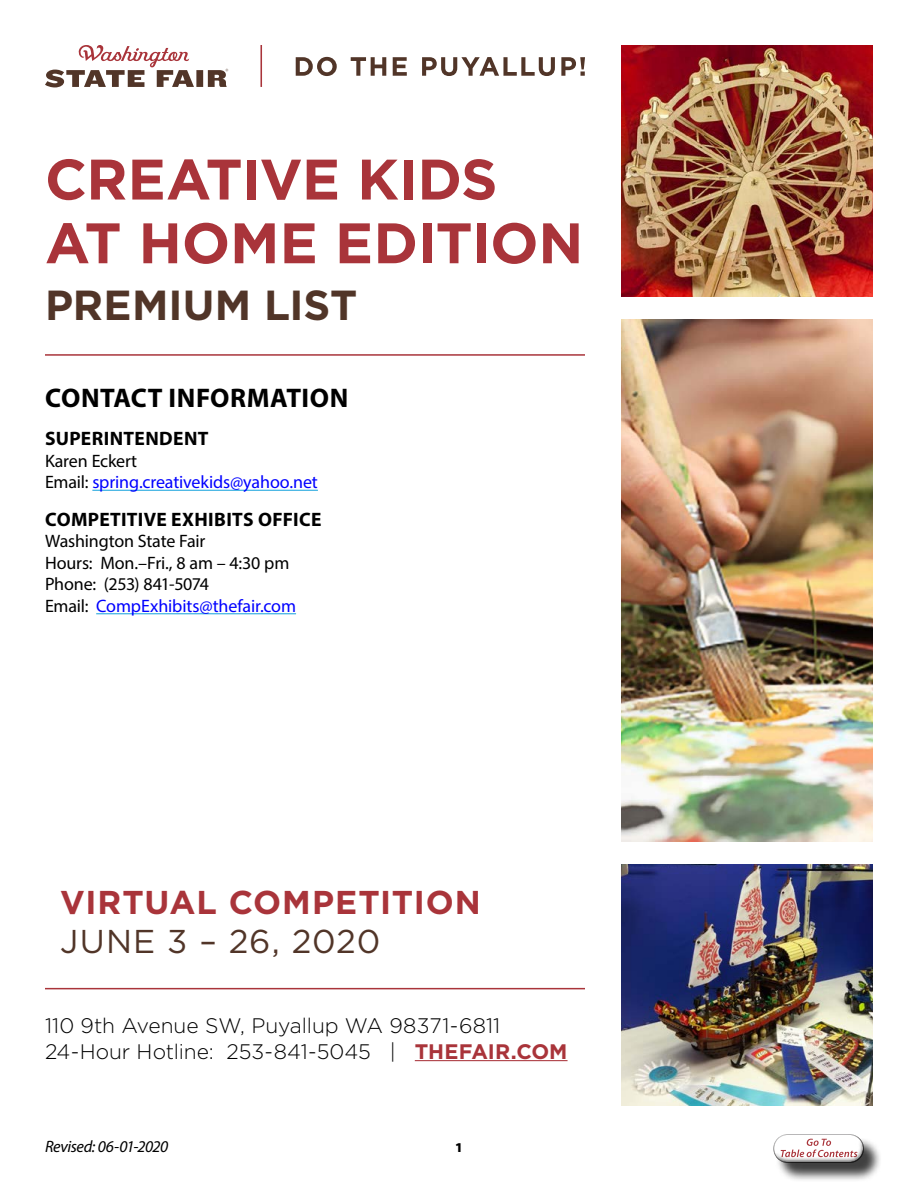
<style>
.page{position:relative;width:918px;height:1188px;background:#fff}
.page>*{position:absolute;margin:0;border:0;box-sizing:border-box;transform-origin:0 0}
.t1{font:700 57px/63.8px "Gotham";letter-spacing:-.005em;color:#a9343a}
.t2{font:700 42px "Gotham";color:#513528}
.t3{font:700 33px "Gotham";letter-spacing:.025em;color:#a9343a}
.t4{font:33px "Gotham";letter-spacing:.02em;color:#513528}
.t5{font:700 27px "Myriad Pro";letter-spacing:.02em;color:#000}
.t6{font:300 21px/25.2px "Gotham";letter-spacing:-.005em;color:#000}
.t7{font:700 19.5px "Myriad Pro";letter-spacing:.02em;color:#000}
.t8{font:18px/21.6px "Myriad Pro";letter-spacing:-.01em;color:#000}
.t9{font:18px/21.6px "Myriad Pro";letter-spacing:-.01em;color:#00f}
.t10{font:italic 16.5px "Myriad Pro";letter-spacing:-.025em;color:#000}
.t11{font:900 13.5px "Myriad Pro";color:#000}
.s1{color:#000}
.s2{color:#00f}
.s3{font-weight:700;color:#a9343a}
</style>
<div class="page">
<div style="left:776px;top:1136px;width:107px;height:46px;background:#000;opacity:.75"></div>
<div style="left:769px;top:1136px;width:102px;height:33px;background:#000;opacity:.75"></div>
<hr style="left:45px;top:988px;width:540px;height:1px;background:#a9343a">
<hr style="left:415px;top:1060px;width:153px;height:1px;background:#a9343a">
<hr style="left:45px;top:354px;width:540px;height:2px;background:#a9343a">
<hr style="left:92px;top:490px;width:226px;height:1px;background:#11a0db">
<hr style="left:96px;top:613px;width:200px;height:1px;background:#11a0db">
<svg style="left:260px;top:45px;width:2px;height:42px"></svg>
<svg style="left:296px;top:57px;width:41px;height:19px"></svg>
<svg style="left:351px;top:57px;width:35px;height:19px"></svg>
<svg style="left:393px;top:57px;width:14px;height:19px"></svg>
<svg style="left:422px;top:57px;width:133px;height:19px"></svg>
<svg style="left:561px;top:57px;width:24px;height:19px"></svg>
<svg style="left:45px;top:45px;width:183px;height:42px"></svg>
<img style="left:621px;top:319px;width:252px;height:522px">
<img style="left:621px;top:45px;width:252px;height:252px">
<img style="left:621px;top:864px;width:252px;height:242px">
<h1 class="t1" style="left:45px;top:147px;width:540px">CREATIVE KIDS<br>AT HOME EDITION</h1>
<h2 class="t2" style="left:45px;top:278px;width:314px">PREMIUM LIST</h2>
<h3 class="t5" style="left:45px;top:380px;width:305px">CONTACT INFORMATION</h3>
<p class="t7" style="left:45px;top:426px;width:165px">SUPERINTENDENT</p>
<p class="t9" style="left:45px;top:450px;width:274px"><span class="s1">Karen Eckert<br>Email:</span> spring.creativekids@yahoo.net</p>
<p class="t7" style="left:45px;top:506px;width:278px">COMPETITIVE EXHIBITS OFFICE</p>
<p class="t8" style="left:45px;top:530px;width:253px">Washington State Fair<br>Hours: Mon.–Fri., 8 am – 4:30 pm<br>Phone: (253) 841-5074<br>Email: <span class="s2">CompExhibits@thefair.com</span></p>
<h3 class="t3" style="left:60px;top:880px;width:422px">VIRTUAL COMPETITION</h3>
<h3 class="t4" style="left:60px;top:921px;width:322px">JUNE 3 – 26, 2020</h3>
<p class="t6" style="left:45px;top:1013px;width:524px">110 9th Avenue SW, Puyallup WA 98371-6811<br>24-Hour Hotline: 253-841-5045 | <span class="s3">THEFAIR.COM</span></p>
<p class="t10" style="left:45px;top:1136px;width:125px">Revised: 06-01-2020</p>
<p class="t11" style="left:455px;top:1140px;width:9px">1</p>
</div>
